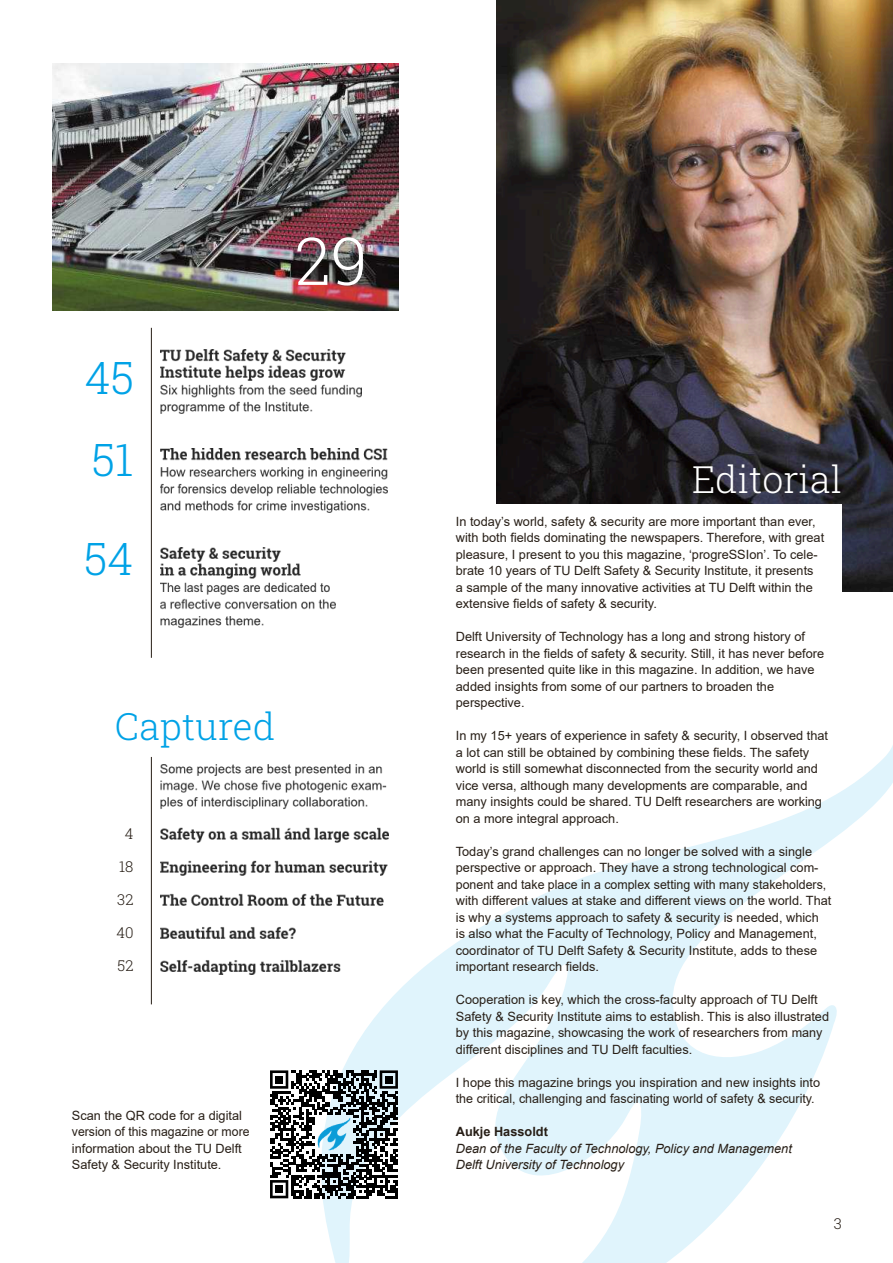
<style>
.page{position:relative;width:893px;height:1263px;background:#fff}
.page>*{position:absolute;margin:0;border:0;box-sizing:border-box;transform-origin:0 0}
.t1{font:300 66px "Roboto Slab";color:#fff}
.t2{font:300 45px/82.5px "Roboto Slab";color:#00a2e6}
.t3{font:300 37.5px "Roboto Slab";letter-spacing:.005em;color:#fff}
.t4{font:300 37.5px "Roboto Slab";letter-spacing:.005em;color:#00a2e6}
.t5{font:300 15px "Roboto Slab";color:#271e16}
.t6{font:12.75px/16.5px "Arial";color:#271e16}
.t7{font:italic 12.75px/16.5px "Arial";color:#271e16}
.t8{font:700 12.75px "Arial";color:#271e16}
</style>
<div class="page">
<svg style="left:281px;top:745px;width:612px;height:518px"></svg>
<img style="left:497px;top:0;width:396px;height:592px">
<svg style="left:270px;top:1070px;width:128px;height:128px"></svg>
<div style="left:275px;top:1076px;width:8px;height:7px;background:#000"></div>
<div style="left:385px;top:1076px;width:8px;height:7px;background:#000"></div>
<div style="left:275px;top:1185px;width:8px;height:8px;background:#000"></div>
<img style="left:314px;top:1115px;width:40px;height:39px">
<div style="left:432px;top:504px;width:410px;height:278px;background:#fff"></div>
<div style="left:102px;top:698px;width:247px;height:59px;background:#fff"></div>
<img style="left:53px;top:64px;width:345px;height:246px">
<img style="left:160px;top:764px;width:229px;height:210px">
<img style="left:160px;top:547px;width:176px;height:80px">
<img style="left:160px;top:349px;width:201px;height:64px">
<img style="left:160px;top:448px;width:227px;height:64px">
<hr style="left:151px;top:757px;width:1px;height:247px;background:#271e16">
<hr style="left:151px;top:328px;width:1px;height:330px;background:#271e16">
<h2 class="t2" style="left:85px;top:335px;width:51px">45<br>51</h2>
<h2 class="t2" style="left:84px;top:517px;width:51px">54</h2>
<h1 class="t1" style="left:295px;top:216px;width:74px">29</h1>
<h3 class="t4" style="left:115px;top:701px;width:162px">Captured</h3>
<p class="t5" style="left:125px;top:824px;width:10px">4</p>
<p class="t5" style="left:119px;top:857px;width:16px">18</p>
<p class="t5" style="left:117px;top:890px;width:18px">32</p>
<p class="t5" style="left:116px;top:923px;width:19px">40</p>
<p class="t5" style="left:118px;top:956px;width:18px">52</p>
<p class="t6" style="left:72px;top:1108px;width:179px">Scan the QR code for a digital version of this magazine or more information about the TU Delft<br>Safety &amp; Security Institute.</p>
<h3 class="t3" style="left:692px;top:453px;width:151px">Editorial</h3>
<p class="t6" style="left:456px;top:514px;width:370px">In today’s world, safety &amp; security are more important than ever, with both fields dominating the newspapers. Therefore, with great pleasure, I present to you this magazine, ‘progreSSIon’. To cele&shy;brate 10 years of TU Delft Safety &amp; Security Institute, it presents<br>a sample of the many innovative activities at TU Delft within the extensive fields of safety &amp; security.</p>
<p class="t6" style="left:456px;top:630px;width:370px">Delft University of Technology has a long and strong history of research in the fields of safety &amp; security. Still, it has never before been presented quite like in this magazine. In addition, we have added insights from some of our partners to broaden the perspective.</p>
<p class="t6" style="left:456px;top:729px;width:374px">In my 15+ years of experience in safety &amp; security, I observed that a lot can still be obtained by combining these fields. The safety world is still somewhat disconnected from the security world and vice versa, although many developments are comparable, and many insights could be shared. TU Delft researchers are working on a more integral approach.</p>
<p class="t6" style="left:456px;top:844px;width:377px">Today’s grand challenges can no longer be solved with a single perspective or approach. They have a strong technological com&shy;ponent and take place in a complex setting with many stakeholders, with different values at stake and different views on the world. That is why a systems approach to safety &amp; security is needed, which<br>is also what the Faculty of Technology, Policy and Management, coordinator of TU Delft Safety &amp; Security Institute, adds to these important research fields.</p>
<p class="t6" style="left:456px;top:993px;width:375px">Cooperation is key, which the cross-faculty approach of TU Delft Safety &amp; Security Institute aims to establish. This is also illustrated by this magazine, showcasing the work of researchers from many different disciplines and TU Delft faculties.</p>
<p class="t6" style="left:456px;top:1075px;width:366px">I hope this magazine brings you inspiration and new insights into the critical, challenging and fascinating world of safety &amp; security.</p>
<p class="t8" style="left:456px;top:1127px;width:94px">Aukje Hassoldt</p>
<p class="t7" style="left:456px;top:1141px;width:337px">Dean of the Faculty of Technology, Policy and Management<br>Delft University of Technology</p>
<p class="t5" style="left:834px;top:1213px;width:10px">3</p>
</div>
